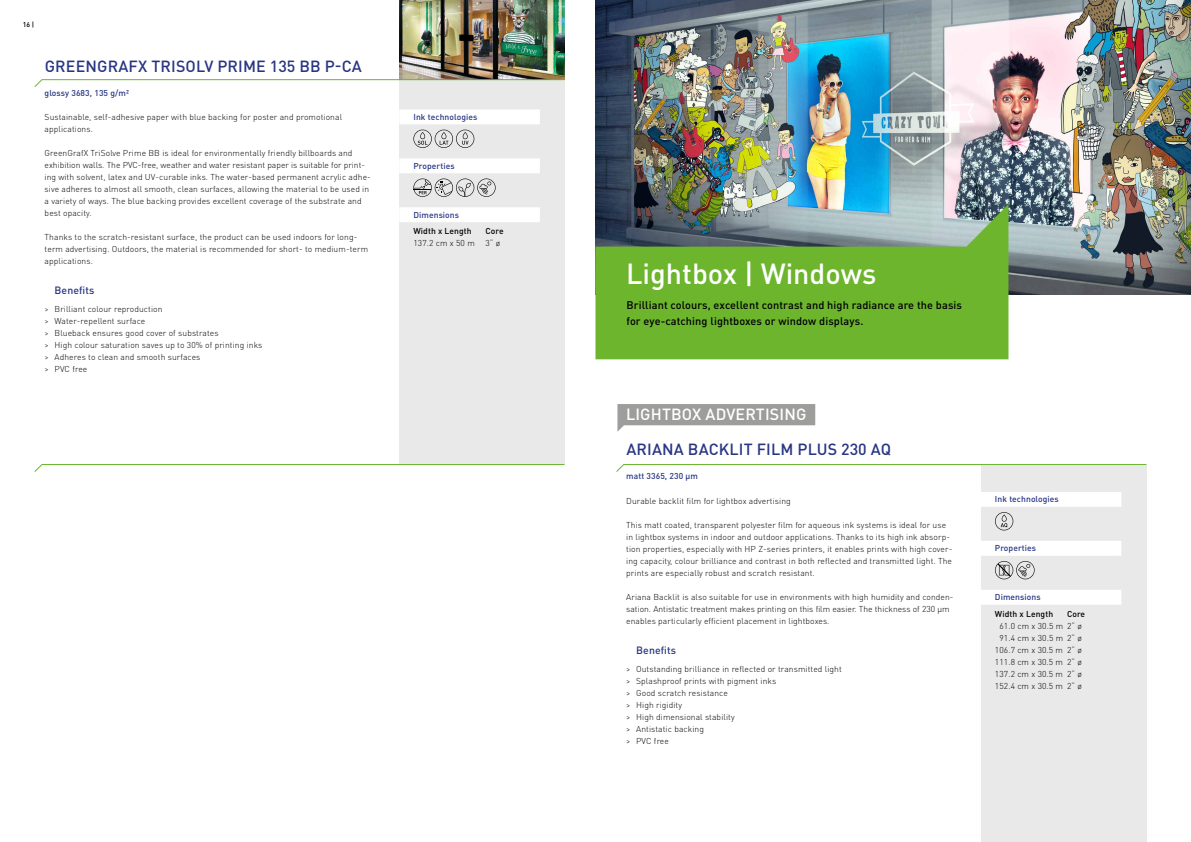
<style>
.page{position:relative;width:1191px;height:842px;background:#fff}
.page>*{position:absolute;margin:0;border:0;box-sizing:border-box;transform-origin:0 0}
.Katalog_Kategorie{font:500 28.7px "DIN Pro";color:#fff}
.t1{font:500 16px "DIN Pro";letter-spacing:.01em;color:#283583}
.Katalog_Produkt-Unterkategorie{font:500 16px "DIN Pro";letter-spacing:.01em;color:#fff}
.Katalog_Vorspann_Kategorie{font:500 10.9px/15.5px "DIN Pro";letter-spacing:.01em;color:#000}
.t2{font:500 10.5px "DIN Pro";letter-spacing:.01em;color:#283583}
.t3{font:300 8.5px/12px "DIN Pro";letter-spacing:.01em;color:#000}
.t4{font:500 8.5px "DIN Pro";letter-spacing:.01em;color:#283583}
.t5{font:500 8.5px "DIN Pro";letter-spacing:.01em;color:#000}
.t6{font:500 7px "DIN Pro";color:#000}
</style>
<div class="page">
<div style="left:399px;top:79px;width:165px;height:385px;background:#e9e9e9"></div>
<svg style="left:34px;top:464px;width:531px;height:8px"></svg>
<div style="left:981px;top:465px;width:165px;height:377px;background:#e9e9e9"></div>
<svg style="left:616px;top:464px;width:531px;height:9px"></svg>
<svg style="left:981px;top:492px;width:140px;height:113px"></svg>
<div style="left:985px;top:590px;width:132px;height:14px;background:#fff"></div>
<img style="left:595px;top:0;width:596px;height:295px">
<svg style="left:595px;top:204px;width:413px;height:155px;background:#6fa947"></svg>
<svg style="left:617px;top:404px;width:198px;height:28px"></svg>
<img style="left:399px;top:0;width:165px;height:79px">
<svg style="left:34px;top:79px;width:531px;height:9px"></svg>
<svg style="left:399px;top:109px;width:141px;height:113px"></svg>
<div style="left:403px;top:208px;width:133px;height:14px;background:#fff"></div>
<p class="t6" style="left:23px;top:20px;width:13px">16 |</p>
<p class="t1" style="left:45px;top:55px;width:319px">GREENGRAFX TRISOLV PRIME 135 BB P-CA</p>
<p class="t4" style="left:45px;top:87px;width:86px">glossy 3683, 135 g/m²</p>
<p class="t3" style="left:45px;top:111px;width:299px">Sustainable, self-adhesive paper with blue backing for poster and promotional applications.</p>
<p class="t3" style="left:45px;top:147px;width:328px">GreenGrafX TriSolve Prime BB is ideal for environmentally friendly billboards and exhibition walls. The PVC-free, weather and water resistant paper is suitable for print&shy;ing with solvent, latex and UV-curable inks. The water-based permanent acrylic adhe&shy;sive adheres to almost all smooth, clean surfaces, allowing the material to be used in a variety of ways. The blue backing provides excellent coverage of the substrate and best opacity.</p>
<p class="t3" style="left:45px;top:231px;width:325px">Thanks to the scratch-resistant surface, the product can be used indoors for long&shy;term advertising. Outdoors, the material is recommended for short- to medium-term applications.</p>
<p class="t2" style="left:55px;top:283px;width:41px">Benefits</p>
<p class="t3" style="left:45px;top:303px;width:119px">&gt; Brilliant colour reproduction</p>
<p class="t3" style="left:45px;top:315px;width:102px">&gt; Water-repellent surface</p>
<p class="t3" style="left:45px;top:327px;width:175px">&gt; Blueback ensures good cover of substrates</p>
<p class="t3" style="left:45px;top:339px;width:219px">&gt; High colour saturation saves up to 30% of printing inks</p>
<p class="t3" style="left:45px;top:351px;width:157px">&gt; Adheres to clean and smooth surfaces &gt; PVC free</p>
<p class="t4" style="left:413px;top:111px;width:65px">Ink technologies</p>
<p class="t4" style="left:413px;top:160px;width:43px">Properties</p>
<p class="t4" style="left:413px;top:209px;width:47px">Dimensions</p>
<p class="t5" style="left:413px;top:225px;width:60px">Width x Length</p>
<p class="t5" style="left:485px;top:225px;width:20px">Core</p>
<p class="t3" style="left:413px;top:237px;width:63px">137.2 cm x 50 m</p>
<p class="t3" style="left:485px;top:237px;width:16px">3“ ø</p>
<p class="Katalog_Kategorie" style="left:626px;top:254px;width:252px">Lightbox | Windows</p>
<p class="Katalog_Vorspann_Kategorie" style="left:626px;top:297px;width:337px">Brilliant colours, excellent contrast and high radiance are the basis for eye-catching lightboxes or window displays.</p>
<p class="Katalog_Produkt-Unterkategorie" style="left:626px;top:403px;width:182px">LIGHTBOX ADVERTISING</p>
<p class="t1" style="left:626px;top:438px;width:266px">ARIANA BACKLIT FILM PLUS 230 AQ</p>
<p class="t4" style="left:626px;top:470px;width:73px">matt 3365, 230 µm</p>
<p class="t3" style="left:626px;top:495px;width:166px">Durable backlit film for lightbox advertising</p>
<p class="t3" style="left:626px;top:519px;width:327px">This matt coated, transparent polyester film for aqueous ink systems is ideal for use in lightbox systems in indoor and outdoor applications. Thanks to its high ink absorp&shy;tion properties, especially with HP Z-series printers, it enables prints with high cover&shy;ing capacity, colour brilliance and contrast in both reflected and transmitted light. The prints are especially robust and scratch resistant.</p>
<p class="t3" style="left:626px;top:591px;width:329px">Ariana Backlit is also suitable for use in environments with high humidity and conden&shy;sation. Antistatic treatment makes printing on this film easier. The thickness of 230 µm enables particularly efficient placement in lightboxes.</p>
<p class="t2" style="left:636px;top:643px;width:41px">Benefits</p>
<p class="t3" style="left:626px;top:663px;width:217px">&gt; Outstanding brilliance in reflected or transmitted light</p>
<p class="t3" style="left:626px;top:675px;width:152px">&gt; Splashproof prints with pigment inks</p>
<p class="t3" style="left:626px;top:687px;width:103px">&gt; Good scratch resistance</p>
<p class="t3" style="left:626px;top:699px;width:57px">&gt; High rigidity</p>
<p class="t3" style="left:626px;top:711px;width:110px">&gt; High dimensional stability</p>
<p class="t3" style="left:626px;top:723px;width:79px">&gt; Antistatic backing</p>
<p class="t3" style="left:626px;top:735px;width:44px">&gt; PVC free</p>
<p class="t4" style="left:995px;top:494px;width:65px">Ink technologies</p>
<p class="t4" style="left:995px;top:542px;width:43px">Properties</p>
<p class="t4" style="left:995px;top:591px;width:47px">Dimensions</p>
<p class="t5" style="left:995px;top:608px;width:60px">Width x Length</p>
<p class="t5" style="left:1067px;top:608px;width:20px">Core</p>
<p class="t3" style="left:999px;top:619px;width:84px">61.0 cm x 30.5 m 2“ ø</p>
<p class="t3" style="left:999px;top:631px;width:84px">91.4 cm x 30.5 m 2“ ø</p>
<p class="t3" style="left:995px;top:643px;width:88px">106.7 cm x 30.5 m 2“ ø</p>
<p class="t3" style="left:995px;top:655px;width:88px">111.8 cm x 30.5 m 2“ ø</p>
<p class="t3" style="left:995px;top:667px;width:88px">137.2 cm x 30.5 m 2“ ø</p>
<p class="t3" style="left:995px;top:679px;width:88px">152.4 cm x 30.5 m 2“ ø</p>
</div>
